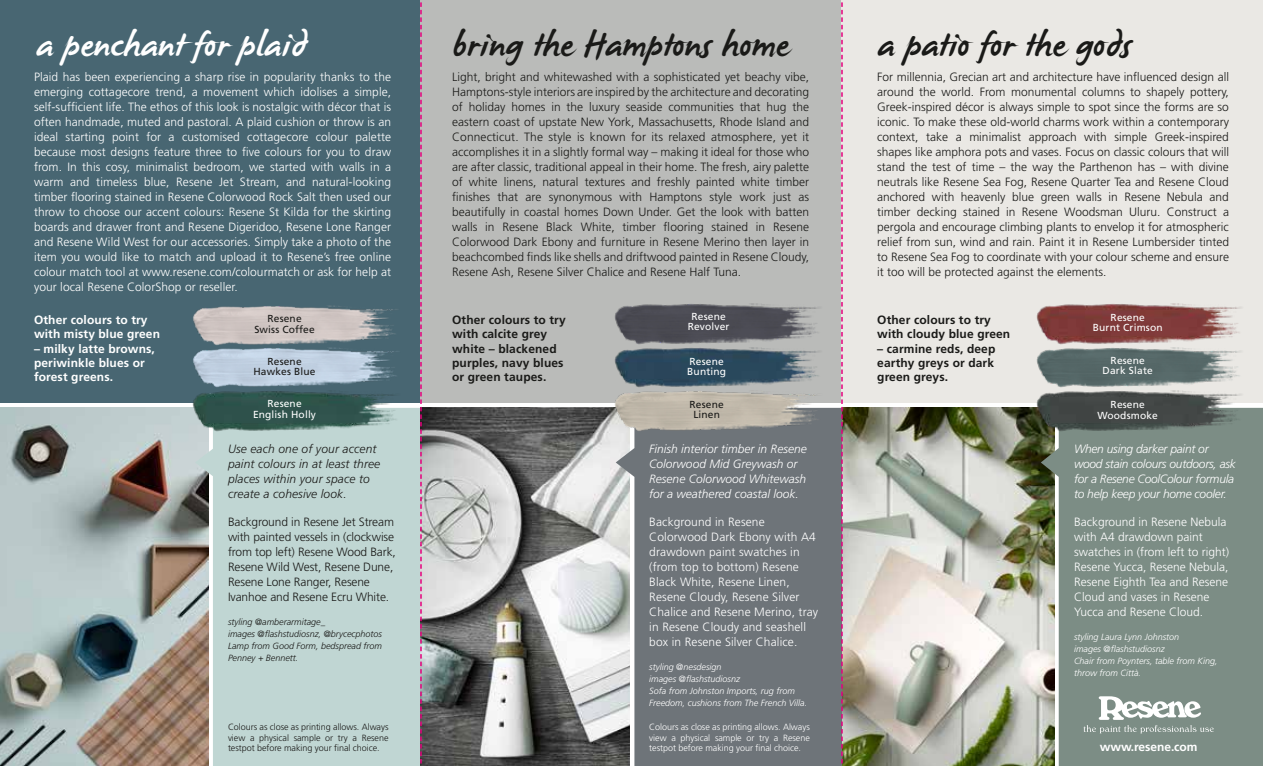
<style>
.page{position:relative;width:1263px;height:766px;background:#fff}
.page>*{position:absolute;margin:0;border:0;box-sizing:border-box;transform-origin:0 0}
.t1{font:34.5px "James Paul";color:#1a1a18}
.t2{font:34.5px "James Paul";color:#fff}
.t3{font:300 12px/15px "Frutiger";letter-spacing:-.01em;color:#1a1a18;text-align:justify}
.t4{font:300 12px/15px "Frutiger";letter-spacing:.005em;color:#fff}
.t5{font:700 12px/14.4px "Frutiger LT";letter-spacing:.01em;color:#1a1a18}
.t6{font:italic 300 12px/15px "Frutiger";letter-spacing:-.02em;color:#fff}
.t7{font:italic 300 12px/15px "Frutiger";color:#fff}
.t8{font:700 12px/14.4px "Frutiger LT";letter-spacing:.01em;color:#fff}
.t9{font:italic 300 12px/15px "Frutiger";letter-spacing:.01em;color:#1a1a18}
.t10{font:10.2px/10.5px "Frutiger";letter-spacing:.015em;color:#fff;text-align:center}
.t11{font:10.2px/10.5px "Frutiger";letter-spacing:.015em;color:#1a1a18;text-align:center}
.t12{font:italic 300 9px/12px "Frutiger";color:#fff}
.t13{font:300 9px/10.8px "Frutiger";letter-spacing:-.005em;color:#1a1a18;text-align:justify}
.t14{font:300 9px/10.8px "Frutiger";letter-spacing:-.005em;color:#fff;text-align:justify}
.t15{font:italic 300 9px/12px "Frutiger";color:#1a1a18}
</style>
<div class="page">
<img style="left:0;top:408px;width:195px;height:357px">
<div style="left:195px;top:408px;width:225px;height:357px;background:#c0d6d3"></div>
<div style="left:0;top:0;width:421px;height:403px;background:#486672"></div>
<img style="left:422px;top:408px;width:194px;height:357px">
<svg style="left:616px;top:408px;width:225px;height:357px;background:#767c80"></svg>
<div style="left:421px;top:0;width:421px;height:403px;background:#babbb9"></div>
<img style="left:193px;top:305px;width:204px;height:40px">
<img style="left:190px;top:345px;width:213px;height:88px">
<img style="left:612px;top:303px;width:213px;height:130px">
<img style="left:843px;top:408px;width:198px;height:357px">
<svg style="left:1041px;top:408px;width:222px;height:357px;background:#7f8f86"></svg>
<div style="left:841px;top:0;width:422px;height:403px;background:#eae8e4"></div>
<img style="left:1033px;top:303px;width:213px;height:130px">
<svg style="left:1083px;top:696px;width:131px;height:37px"></svg>
<svg style="left:420px;top:0;width:2px;height:765px;background:#c45f96"></svg>
<svg style="left:841px;top:2px;width:2px;height:763px"></svg>
<h1 class="t1" style="left:452px;top:28px;width:338px">bring the Hamptons home</h1>
<p class="t3" style="left:452px;top:69px;width:359px">Light, bright and whitewashed with a sophisticated yet beachy vibe, Hamptons-style interiors are inspired by the architecture and decorating of holiday homes in the luxury seaside communities that hug the eastern coast of upstate New York, Massachusetts, Rhode Island and Connecticut. The style is known for its relaxed atmosphere, yet it accomplishes it in a slightly formal way – making it ideal for those who are after classic, traditional appeal in their home. The fresh, airy palette of white linens, natural textures and freshly painted white timber finishes that are synonymous with Hamptons style work just as beautifully in coastal homes Down Under. Get the look with batten walls in Resene Black White, timber flooring stained in Resene Colorwood Dark Ebony and furniture in Resene Merino then layer in beachcombed finds like shells and driftwood painted in Resene Cloudy, Resene Ash, Resene Silver Chalice and Resene Half Tuna.</p>
<p class="t5" style="left:452px;top:312px;width:115px">Other colours to try with calcite grey white – blackened purples, navy blues or green taupes.</p>
<h1 class="t2" style="left:36px;top:28px;width:272px">a penchant for plaid</h1>
<p class="t4" style="left:34px;top:69px;width:359px;text-align:justify">Plaid has been experiencing a sharp rise in popularity thanks to the emerging cottagecore trend, a movement which idolises a simple, self-sufficient life. The ethos of this look is nostalgic with décor that is often handmade, muted and pastoral. A plaid cushion or throw is an ideal starting point for a customised cottagecore colour palette because most designs feature three to five colours for you to draw from. In this cosy, minimalist bedroom, we started with walls in a warm and timeless blue, Resene Jet Stream, and natural-looking timber flooring stained in Resene Colorwood Rock Salt then used our throw to choose our accent colours: Resene St Kilda for the skirting boards and drawer front and Resene Digeridoo, Resene Lone Ranger and Resene Wild West for our accessories. Simply take a photo of the item you would like to match and upload it to Resene’s free online colour match tool at www.resene.com/colourmatch or ask for help at your local Resene ColorShop or reseller.</p>
<p class="t8" style="left:34px;top:312px;width:127px">Other colours to try with misty blue green</p>
<p class="t8" style="left:34px;top:341px;width:122px">– milky latte browns, periwinkle blues or forest greens.</p>
<p class="t10" style="left:688px;top:311px;width:43px">Resene<br>Revolver</p>
<p class="t11" style="left:254px;top:313px;width:62px">Resene<br>Swiss Coffee</p>
<p class="t11" style="left:253px;top:355px;width:64px">Resene<br>Hawkes Blue</p>
<p class="t10" style="left:253px;top:398px;width:65px">Resene<br>English Holly</p>
<p class="t11" style="left:689px;top:398px;width:36px">Resene<br>Linen</p>
<p class="t10" style="left:687px;top:356px;width:40px;text-align:left">Resene<br>Bunting</p>
<p class="t9" style="left:228px;top:441px;width:154px">Use each one of your accent paint colours in at least three places within your space to create a cohesive look.</p>
<p class="t3" style="left:228px;top:513px;width:169px;text-align:left">Background in Resene Jet Stream with painted vessels in (clockwise from top left) Resene Wood Bark,<br>Resene Wild West, Resene Dune,<br>Resene Lone Ranger, Resene<br>Ivanhoe and Resene Ecru White.</p>
<p class="t15" style="left:228px;top:616px;width:156px">styling @amberarmitage_<br>images @flashstudiosnz, @brycecphotos<br>Lamp from Good Form, bedspread from<br>Penney + Bennett.</p>
<p class="t13" style="left:228px;top:721px;width:162px">Colours as close as printing allows. Always view a physical sample or try a Resene testpot before making your final choice.</p>
<p class="t7" style="left:649px;top:441px;width:159px">Finish interior timber in Resene<br>Colorwood Mid Greywash or<br>Resene Colorwood Whitewash for a weathered coastal look.</p>
<p class="t4" style="left:649px;top:513px;width:170px">Background in Resene<br>Colorwood Dark Ebony with A4 drawdown paint swatches in (from top to bottom) Resene<br>Black White, Resene Linen,<br>Resene Cloudy, Resene Silver<br>Chalice and Resene Merino, tray in Resene Cloudy and seashell box in Resene Silver Chalice.</p>
<p class="t12" style="left:649px;top:661px;width:159px">styling @nesdesign<br>images @flashstudiosnz<br>Sofa from Johnston Imports, rug from<br>Freedom, cushions from The French Villa.</p>
<p class="t14" style="left:649px;top:721px;width:162px">Colours as close as printing allows. Always view a physical sample or try a Resene testpot before making your final choice.</p>
<h1 class="t1" style="left:877px;top:28px;width:255px">a patio for the gods</h1>
<p class="t3" style="left:877px;top:69px;width:353px">For millennia, Grecian art and architecture have influenced design all around the world. From monumental columns to shapely pottery, Greek-inspired décor is always simple to spot since the forms are so iconic. To make these old-world charms work within a contemporary context, take a minimalist approach with simple Greek-inspired shapes like amphora pots and vases. Focus on classic colours that will stand the test of time – the way the Parthenon has – with divine neutrals like Resene Sea Fog, Resene Quarter Tea and Resene Cloud anchored with heavenly blue green walls in Resene Nebula and timber decking stained in Resene Woodsman Uluru. Construct a pergola and encourage climbing plants to envelop it for atmospheric relief from sun, wind and rain. Paint it in Resene Lumbersider tinted to Resene Sea Fog to coordinate with your colour scheme and ensure it too will be protected against the elements.</p>
<p class="t5" style="left:877px;top:312px;width:134px">Other colours to try with cloudy blue green</p>
<p class="t5" style="left:877px;top:341px;width:120px;text-align:justify">– carmine reds, deep earthy greys or dark green greys.</p>
<p class="t10" style="left:1093px;top:312px;width:71px">Resene<br>Burnt Crimson</p>
<p class="t10" style="left:1103px;top:355px;width:52px">Resene<br>Dark Slate</p>
<p class="t10" style="left:1097px;top:399px;width:62px">Resene<br>Woodsmoke</p>
<p class="t6" style="left:1074px;top:441px;width:163px">When using darker paint or wood stain colours outdoors, ask for a Resene CoolColour formula to help keep your home cooler.</p>
<p class="t4" style="left:1074px;top:513px;width:157px">Background in Resene Nebula with A4 drawdown paint swatches in (from left to right)<br>Resene Yucca, Resene Nebula,<br>Resene Eighth Tea and Resene<br>Cloud and vases in Resene<br>Yucca and Resene Cloud.</p>
<p class="t12" style="left:1074px;top:631px;width:145px">styling Laura Lynn Johnston<br>images @flashstudiosnz<br>Chair from Poynters, table from King, throw from Città.</p>
<p class="t8" style="left:1100px;top:739px;width:99px">www.resene.com</p>
</div>
